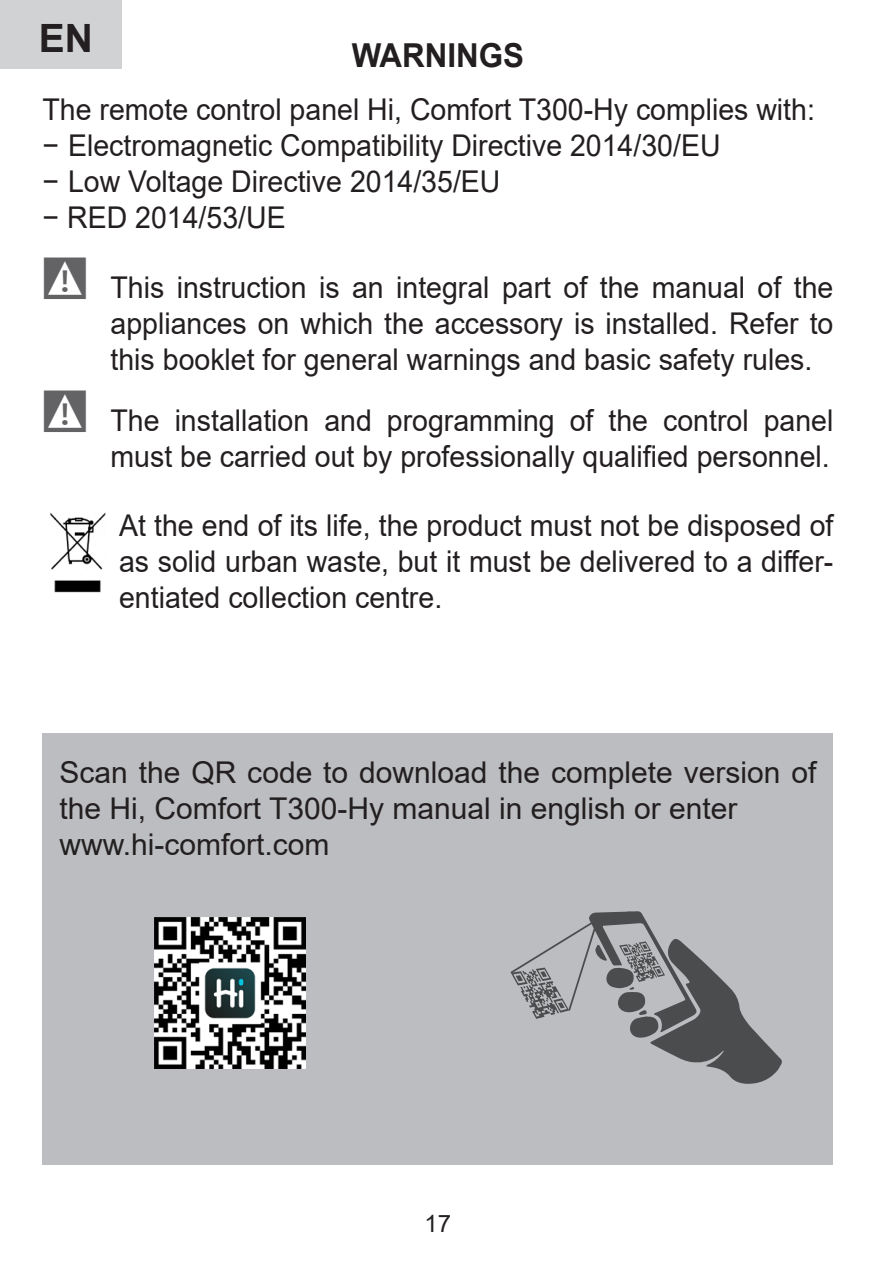
<style>
.page{position:relative;width:893px;height:1263px;background:#fff}
.page>*{position:absolute;margin:0;border:0;box-sizing:border-box;transform-origin:0 0}
.t1{font:700 39px "Arial";color:#231f20}
.Testo{font:700 33px "Arial";color:#231f20;scale:.95 1}
.Testo-2{font:30px/36px "Arial";color:#231f20;text-align:justify;scale:.95 1}
.Testo-3{font:30px/36px "Arial";color:#231f20}
.t2{font:24px "Arial";color:#231f20}
</style>
<div class="page">
<div style="left:43px;top:733px;width:790px;height:432px;background:#bcbdc0"></div>
<img style="left:50px;top:513px;width:56px;height:80px">
<svg style="left:510px;top:911px;width:272px;height:173px"></svg>
<img style="left:154px;top:917px;width:152px;height:151px">
<div style="left:0;top:0;width:122px;height:69px;background:#d1d2d4"></div>
<p class="t1" style="left:39px;top:10px;width:56px">EN</p>
<p class="Testo" style="left:352px;top:32px;width:183px">WARNINGS</p>
<p class="Testo-2" style="left:43px;top:91px;width:815px">The remote control panel Hi, Comfort T300-Hy complies with:</p>
<p class="Testo-2" style="left:43px;top:127px;width:715px">− Electromagnetic Compatibility Directive 2014/30/EU</p>
<p class="Testo-2" style="left:43px;top:163px;width:484px">− Low Voltage Directive 2014/35/EU</p>
<p class="Testo-2" style="left:43px;top:199px;width:257px">− RED 2014/53/UE</p>
<p class="Testo-2" style="left:111px;top:269px;width:762px;text-indent:-68px"><sup>9</sup> This instruction is an integral part of the manual of the appliances on which the accessory is installed. Refer to this booklet for general warnings and basic safety rules.</p>
<p class="Testo-2" style="left:43px;top:402px;width:834px;text-align:right"><sup>9</sup> The installation and programming of the control panel must be carried out by professionally qualified personnel.</p>
<p class="Testo-2" style="left:119px;top:507px;width:753px">At the end of its life, the product must not be disposed of as solid urban waste, but it must be delivered to a differ&shy;entiated collection centre.</p>
<p class="Testo-3" style="left:60px;top:754px;width:758px">Scan the QR code to download the complete version of the Hi, Comfort T300-Hy manual in english or enter</p>
<p class="Testo-3" style="left:60px;top:826px;width:272px">www.hi-comfort.com</p>
<p class="t2" style="left:425px;top:1207px;width:28px">17</p>
</div>
